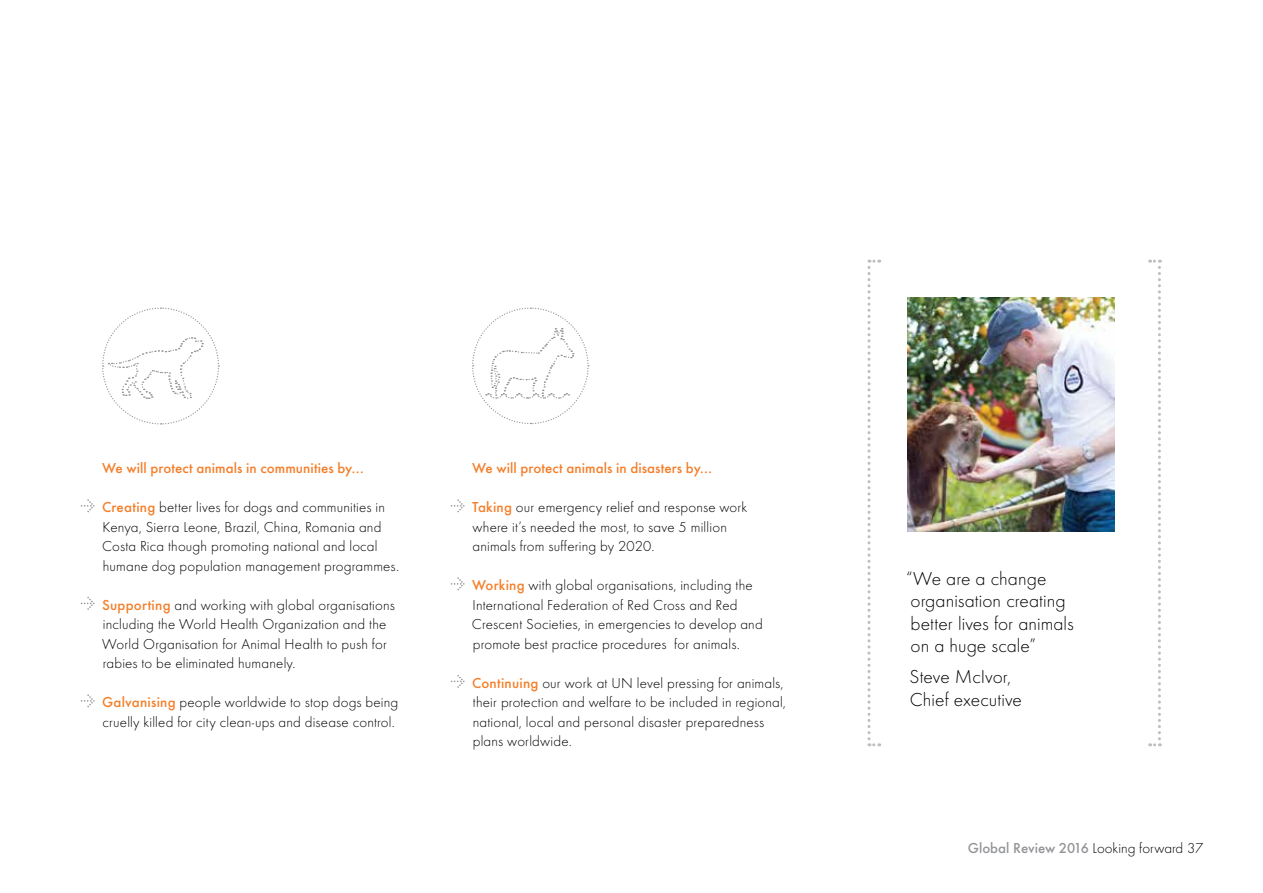
<style>
.page{position:relative;width:1263px;height:893px;background:#fff}
.page>*{position:absolute;margin:0;border:0;box-sizing:border-box;transform-origin:0 0}
.t1{font:300 19.5px/22.5px "Futura Round";color:#000}
.t2{font:300 15px/19.5px "Futura Round";letter-spacing:.01em;color:#000}
.t3{font:500 15px "Futura Round";letter-spacing:.005em;color:#f57e29}
.t4{font:500 15px "Futura Round";color:#939598}
.s1{font-weight:500;color:#f57e29}
.s2{font-weight:300;color:#000}
</style>
<div class="page">
<img style="left:908px;top:298px;width:206px;height:234px">
<svg style="left:81px;top:499px;width:14px;height:13px"></svg>
<svg style="left:81px;top:597px;width:14px;height:13px"></svg>
<svg style="left:81px;top:694px;width:14px;height:13px"></svg>
<svg style="left:451px;top:499px;width:14px;height:13px"></svg>
<svg style="left:451px;top:577px;width:14px;height:13px"></svg>
<svg style="left:451px;top:675px;width:14px;height:13px"></svg>
<svg style="left:102px;top:307px;width:118px;height:118px"></svg>
<svg style="left:472px;top:307px;width:117px;height:118px"></svg>
<svg style="left:867px;top:260px;width:13px;height:486px"></svg>
<svg style="left:1150px;top:260px;width:11px;height:486px"></svg>
<p class="t3" style="left:102px;top:457px;width:263px">We will protect animals in communities by…</p>
<p class="t2" style="left:102px;top:497px;width:299px"><span class="s1">Creating</span> better lives for dogs and communities in Kenya, Sierra Leone, Brazil, China, Romania and Costa Rica though promoting national and local humane dog population management programmes.</p>
<p class="t2" style="left:102px;top:595px;width:294px"><span class="s1">Supporting</span> and working with global organisations including the World Health Organization and the World Organisation for Animal Health to push for rabies to be eliminated humanely.</p>
<p class="t2" style="left:102px;top:692px;width:298px"><span class="s1">Galvanising</span> people worldwide to stop dogs being cruelly killed for city clean-ups and disease control.</p>
<p class="t3" style="left:472px;top:457px;width:242px">We will protect animals in disasters by…</p>
<p class="t2" style="left:472px;top:497px;width:277px"><span class="s1">Taking</span> our emergency relief and response work where it’s needed the most, to save 5 million animals from suffering by 2020.</p>
<p class="t2" style="left:472px;top:575px;width:292px"><span class="s1">Working</span> with global organisations, including the International Federation of Red Cross and Red Crescent Societies, in emergencies to develop and promote best practice procedures for animals.</p>
<p class="t2" style="left:472px;top:673px;width:315px"><span class="s1">Continuing</span> our work at UN level pressing for animals, their protection and welfare to be included in regional, national, local and personal disaster preparedness plans worldwide.</p>
<h1 class="t1" style="left:906px;top:566px;width:169px">“We are a change organisation creating better lives for animals on a huge scale”</h1>
<h1 class="t1" style="left:909px;top:665px;width:114px">Steve McIvor,<br>Chief executive</h1>
<p class="t4" style="left:968px;top:837px;width:237px">Global Review 2016 <span class="s2">Looking forward 37</span></p>
</div>
